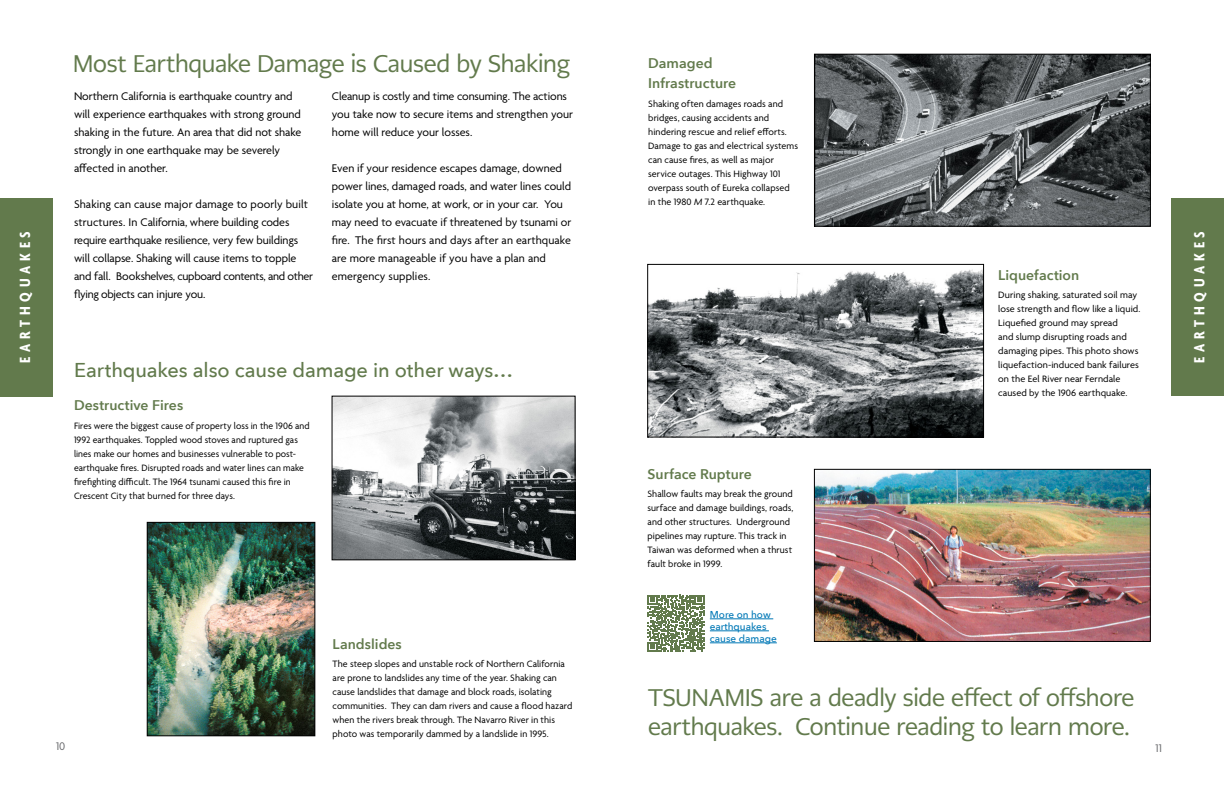
<style>
.page{position:relative;width:1224px;height:792px;background:#fff}
.page>*{position:absolute;margin:0;border:0;box-sizing:border-box;transform-origin:0 0}
.t1{font:24px/28.8px "PMN Caecilia Sans Head";letter-spacing:-.015em;color:#627a4c}
.t2{font:500 20px "Avenir Next";letter-spacing:-.005em;color:#627a4c}
.t3{font:700 condensed 16px "Agenda";letter-spacing:.3em;color:#fff}
.t4{font:600 14px/20px "Avenir Next";color:#627a4c}
.t5{font:12px/18px "Agenda";letter-spacing:-.005em;color:#000}
.t6{font:12px "Agenda";color:#6d6e71}
.t7{font:10px/14px "Agenda";letter-spacing:.005em;color:#000}
.t8{font:500 10px/12px "Avenir Next";color:#0078b6}
.s1{font-style:italic}
</style>
<div class="page">
<div style="left:0;top:198px;width:52px;height:198px;background:#627a4c"></div>
<div style="left:1172px;top:198px;width:52px;height:198px;background:#627a4c"></div>
<img style="left:334px;top:398px;width:239px;height:160px">
<div style="left:332px;top:396px;width:243px;height:164px;border:1px solid #000"></div>
<img style="left:149px;top:524px;width:164px;height:210px">
<div style="left:147px;top:522px;width:168px;height:214px;border:1px solid #000"></div>
<img style="left:816px;top:56px;width:332px;height:168px">
<div style="left:814px;top:54px;width:336px;height:172px;border:1px solid #000"></div>
<img style="left:650px;top:269px;width:332px;height:166px">
<div style="left:648px;top:264px;width:336px;height:173px;border:1px solid #000"></div>
<img style="left:816px;top:471px;width:332px;height:169px">
<div style="left:814px;top:469px;width:336px;height:173px;border:1px solid #000"></div>
<hr style="left:710px;top:619px;width:63px;height:1px;background:#0078b6">
<hr style="left:710px;top:631px;width:59px;height:1px;background:#0078b6">
<hr style="left:710px;top:643px;width:67px;height:1px;background:#0078b6">
<svg style="left:648px;top:595px;width:56px;height:56px"></svg>
<h1 class="t1" style="left:73px;top:49px;width:499px">Most Earthquake Damage is Caused by Shaking</h1>
<p class="t5" style="left:74px;top:88px;width:229px">Northern California is earthquake country and will experience earthquakes with strong ground shaking in the future. An area that did not shake strongly in one earthquake may be severely affected in another.</p>
<p class="t5" style="left:74px;top:196px;width:240px">Shaking can cause major damage to poorly built structures. In California, where building codes require earthquake resilience, very few buildings will collapse. Shaking will cause items to topple and fall. Bookshelves, cupboard contents, and other flying objects can injure you.</p>
<h3 class="t4" style="left:648px;top:53px;width:90px">Damaged<br>Infrastructure</h3>
<p class="t7" style="left:648px;top:97px;width:151px">Shaking often damages roads and bridges, causing accidents and hindering rescue and relief efforts.<br>Damage to gas and electrical systems can cause fires, as well as major service outages. This Highway 101 overpass south of Eureka collapsed in the 1980 <span class="s1">M</span> 7.2 earthquake.</p>
<p class="t5" style="left:332px;top:88px;width:243px">Cleanup is costly and time consuming. The actions you take now to secure items and strengthen your home will reduce your losses.</p>
<p class="t5" style="left:332px;top:160px;width:241px">Even if your residence escapes damage, downed power lines, damaged roads, and water lines could isolate you at home, at work, or in your car. You may need to evacuate if threatened by tsunami or fire. The first hours and days after an earthquake are more manageable if you have a plan and emergency supplies.</p>
<h3 class="t3" style="left:16px;top:363px;width:133px;rotate:-90deg">EARTHQUAKES</h3>
<h3 class="t3" style="left:1191px;top:363px;width:133px;rotate:-90deg">EARTHQUAKES</h3>
<h3 class="t4" style="left:998px;top:264px;width:83px">Liquefaction</h3>
<p class="t7" style="left:998px;top:289px;width:144px">During shaking, saturated soil may lose strength and flow like a liquid.<br>Liquefied ground may spread<br>and slump disrupting roads and damaging pipes. This photo shows liquefaction-induced bank failures on the Eel River near Ferndale caused by the 1906 earthquake.</p>
<h2 class="t2" style="left:74px;top:353px;width:441px">Earthquakes also cause damage in other ways…</h2>
<h3 class="t4" style="left:74px;top:395px;width:111px">Destructive Fires</h3>
<p class="t7" style="left:74px;top:419px;width:237px">Fires were the biggest cause of property loss in the 1906 and 1992 earthquakes. Toppled wood stoves and ruptured gas lines make our homes and businesses vulnerable to post&shy;earthquake fires. Disrupted roads and water lines can make firefighting difficult. The 1964 tsunami caused this fire in Crescent City that burned for three days.</p>
<h3 class="t4" style="left:648px;top:463px;width:106px">Surface Rupture</h3>
<p class="t7" style="left:648px;top:488px;width:148px">Shallow faults may break the ground surface and damage buildings, roads, and other structures. Underground pipelines may rupture. This track in Taiwan was deformed when a thrust fault broke in 1999.</p>
<p class="t8" style="left:710px;top:608px;width:68px">More on how earthquakes cause damage</p>
<h3 class="t4" style="left:333px;top:634px;width:71px">Landslides</h3>
<p class="t7" style="left:333px;top:658px;width:241px">The steep slopes and unstable rock of Northern California are prone to landslides any time of the year. Shaking can cause landslides that damage and block roads, isolating communities. They can dam rivers and cause a flood hazard when the rivers break through. The Navarro River in this photo was temporarily dammed by a landslide in 1995.</p>
<h1 class="t1" style="left:648px;top:683px;width:488px">TSUNAMIS are a deadly side effect of offshore earthquakes. Continue reading to learn more.</h1>
<p class="t6" style="left:56px;top:740px;width:11px">10</p>
<p class="t6" style="left:1156px;top:741px;width:8px">11</p>
</div>
